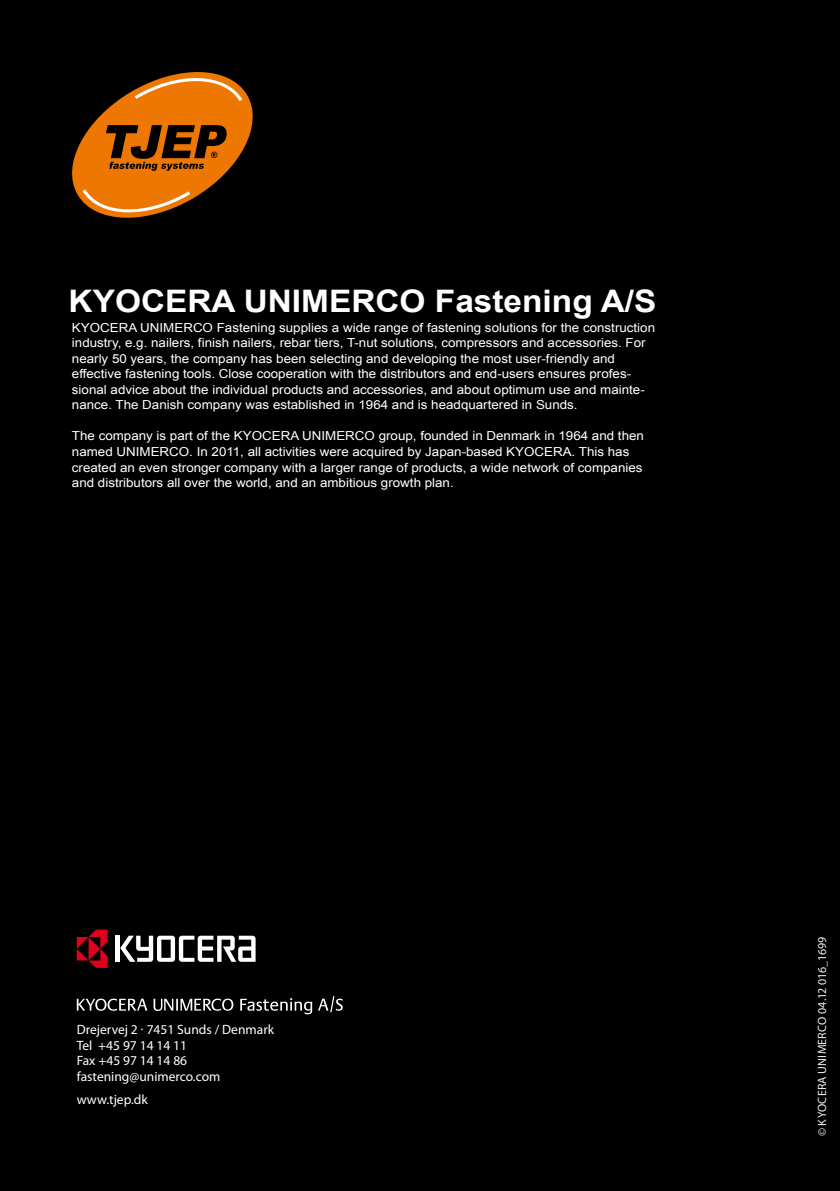
<style>
.page{position:relative;width:840px;height:1191px;background:#fff}
.page>*{position:absolute;margin:0;border:0;box-sizing:border-box;transform-origin:0 0}
.t1{font:700 31px "Arial";color:#fff;scale:1.08 1}
.t2{font:13.6px/15.8px "Myriad Pro";color:#fff}
.t3{font:12.4px/15.6px "Arial";color:#fff;scale:1.08 1}
.t4{font:12px "Myriad Pro";letter-spacing:.015em;color:#edf1f5}
</style>
<div class="page">
<div style="left:0;top:0;width:839px;height:1191px;background:#000"></div>
<svg style="left:72px;top:72px;width:180px;height:146px"></svg>
<div style="left:115px;top:935px;width:5px;height:26px;background:#fff"></div>
<svg style="left:120px;top:935px;width:135px;height:26px"></svg>
<svg style="left:77px;top:929px;width:31px;height:39px"></svg>
<svg style="left:77px;top:998px;width:70px;height:12px"></svg>
<svg style="left:153px;top:998px;width:80px;height:13px"></svg>
<svg style="left:240px;top:998px;width:72px;height:16px"></svg>
<svg style="left:318px;top:996px;width:24px;height:16px"></svg>
<h1 class="t1" style="left:69px;top:280px;width:545px">KYOCERA UNIMERCO Fastening A/S</h1>
<p class="t3" style="left:72px;top:320px;width:541px">KYOCERA UNIMERCO Fastening supplies a wide range of fastening solutions for the construction industry, e.g. nailers, finish nailers, rebar tiers, T-nut solutions, compressors and accessories. For nearly 50 years, the company has been selecting and developing the most user-friendly and effective fastening tools. Close cooperation with the distributors and end-users ensures profes&shy;sional advice about the individual products and accessories, and about optimum use and mainte&shy;nance. The Danish company was established in 1964 and is headquartered in Sunds.</p>
<p class="t3" style="left:72px;top:428px;width:531px">The company is part of the KYOCERA UNIMERCO group, founded in Denmark in 1964 and then named UNIMERCO. In 2011, all activities were acquired by Japan-based KYOCERA. This has created an even stronger company with a larger range of products, a wide network of companies and distributors all over the world, and an ambitious growth plan.</p>
<p class="t2" style="left:77px;top:1021px;width:199px">Drejervej 2 · 7451 Sunds / Denmark<br>Tel +45 97 14 14 11<br>Fax +45 97 14 14 86 fastening@unimerco.com</p>
<p class="t2" style="left:77px;top:1091px;width:73px">www.tjep.dk</p>
<p class="t4" style="left:814px;top:1136px;width:201px;rotate:-90deg">© KYOCERA UNIMERCO 04.12 016_1699</p>
</div>
